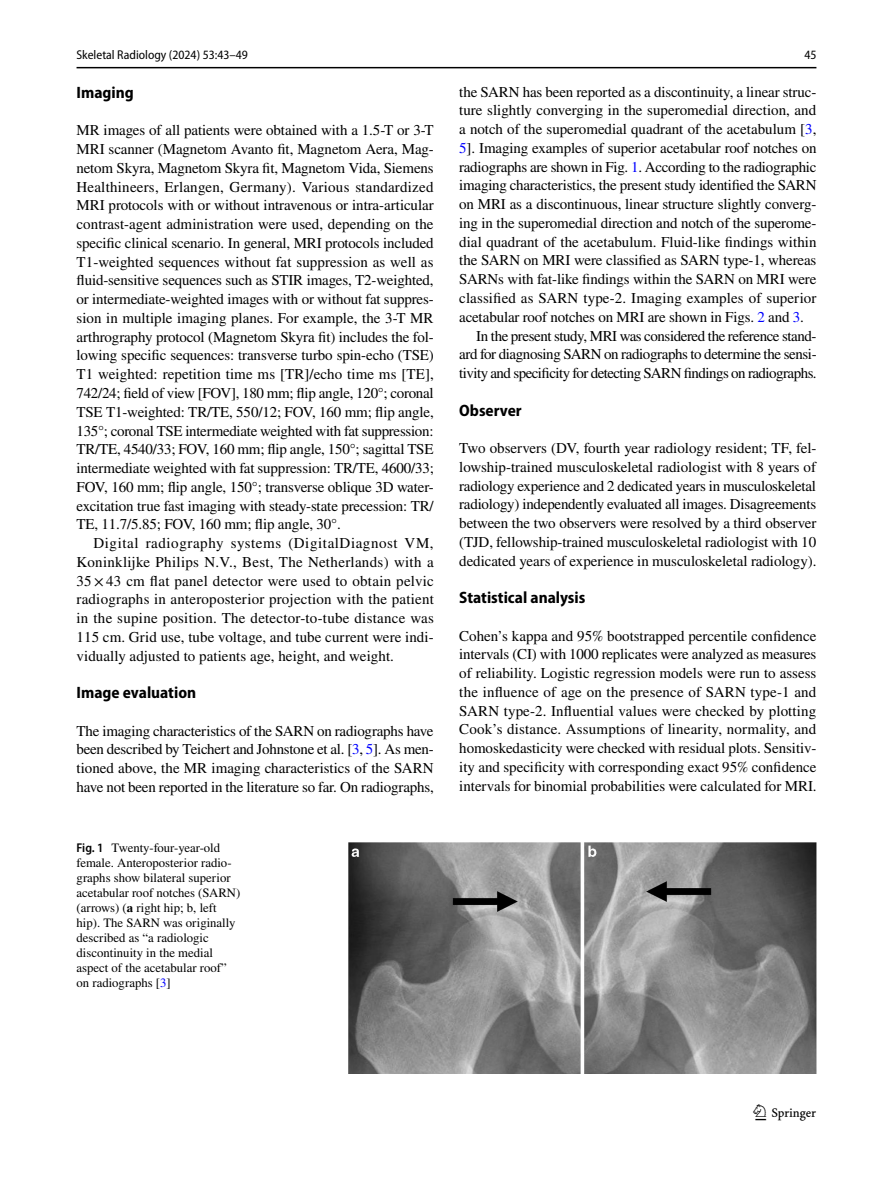
<style>
.page{position:relative;width:893px;height:1187px;background:#fff}
.page>*{position:absolute;margin:0;border:0;box-sizing:border-box;transform-origin:0 0}
.t1{font:22.5px "Springnew Regular 3";color:#000}
.t2{font:700 semi-condensed 16.5px "Myriad Pro";color:#000}
.t3{font:15px/18.8px "STIX";letter-spacing:-.01em;color:#000;text-align:justify}
.t4{font:15px "STIX";letter-spacing:-.03em;color:#000}
.t5{font:15px "STIX";letter-spacing:-.035em;color:#000}
.t6{font:12.75px/15px "STIX";color:#000}
.t7{font:semi-condensed 12.75px "Myriad Pro";color:#000}
.s1{color:#00f}
.s2{font-family:"Myriad Pro";font-weight:600;font-stretch:semi-condensed}
.s3{font-weight:700}
</style>
<div class="page">
<hr style="left:77px;top:67px;width:739px;height:1px;background:#000">
<img style="left:349px;top:842px;width:467px;height:231px">
<p class="t7" style="left:77px;top:48px;width:173px">Skeletal Radiology (2024) 53:43–49</p>
<p class="t7" style="left:804px;top:48px;width:14px">45</p>
<p class="t2" style="left:77px;top:83px;width:59px">Imaging</p>
<p class="t3" style="left:77px;top:122px;width:359px">MR images of all patients were obtained with a 1.5-T or 3-T MRI scanner (Magnetom Avanto fit, Magnetom Aera, Mag&shy;netom Skyra, Magnetom Skyra fit, Magnetom Vida, Siemens Healthineers, Erlangen, Germany). Various standardized MRI protocols with or without intravenous or intra-articular contrast-agent administration were used, depending on the specific clinical scenario. In general, MRI protocols included T1-weighted sequences without fat suppression as well as fluid-sensitive sequences such as STIR images, T2-weighted, or intermediate-weighted images with or without fat suppres&shy;sion in multiple imaging planes. For example, the 3-T MR arthrography protocol (Magnetom Skyra fit) includes the fol&shy;lowing specific sequences: transverse turbo spin-echo (TSE)<br>T1 weighted: repetition time ms [TR]/echo time ms [TE], 742/24; field of view [FOV], 180 mm; flip angle, 120°; coronal TSE T1-weighted: TR/TE, 550/12; FOV, 160 mm; flip angle, 135°; coronal TSE intermediate weighted with fat suppression:<br>TR/TE, 4540/33; FOV, 160 mm; flip angle, 150°; sagittal TSE intermediate weighted with fat suppression: TR/TE, 4600/33; FOV, 160 mm; flip angle, 150°; transverse oblique 3D water&shy;excitation true fast imaging with steady-state precession: TR/ TE, 11.7/5.85; FOV, 160 mm; flip angle, 30°.</p>
<p class="t3" style="left:77px;top:534px;width:359px;text-indent:17px">Digital radiography systems (DigitalDiagnost VM, Koninklijke Philips N.V., Best, The Netherlands) with a 35×43 cm flat panel detector were used to obtain pelvic radiographs in anteroposterior projection with the patient in the supine position. The detector-to-tube distance was 115 cm. Grid use, tube voltage, and tube current were indi&shy;vidually adjusted to patients age, height, and weight.</p>
<p class="t2" style="left:77px;top:683px;width:121px">Image evaluation</p>
<p class="t3" style="left:77px;top:722px;width:359px">The imaging characteristics of the SARN on radiographs have been described by Teichert and Johnstone et al. [<span class="s1">3</span>, <span class="s1">5</span>]. As men&shy;tioned above, the MR imaging characteristics of the SARN have not been reported in the literature so far. On radiographs,</p>
<p class="t6" style="left:77px;top:841px;width:165px"><span class="s2">Fig. 1</span> Twenty-four-year-old female. Anteroposterior radio&shy;graphs show bilateral superior acetabular roof notches (SARN) (arrows) (<span class="s3">a</span> right hip; b, left hip). The SARN was originally described as “a radiologic discontinuity in the medial aspect of the acetabular roof” on radiographs [<span class="s1">3</span>]</p>
<p class="t3" style="left:459px;top:83px;width:359px">the SARN has been reported as a discontinuity, a linear struc-</p>
<p class="t3" style="left:459px;top:102px;width:359px">ture slightly converging in the superomedial direction, and</p>
<p class="t3" style="left:459px;top:121px;width:359px">a notch of the superomedial quadrant of the acetabulum [<span class="s1">3</span>,</p>
<p class="t3" style="left:459px;top:139px;width:359px"><span class="s1">5</span>]. Imaging examples of superior acetabular roof notches on</p>
<p class="t3" style="left:459px;top:158px;width:359px">radiographs are shown in Fig. <span class="s1">1</span>. According to the radiographic</p>
<p class="t3" style="left:459px;top:177px;width:359px">imaging characteristics, the present study identified the SARN</p>
<p class="t3" style="left:459px;top:196px;width:359px">on MRI as a discontinuous, linear structure slightly converg-</p>
<p class="t3" style="left:459px;top:214px;width:359px">ing in the superomedial direction and notch of the superome-</p>
<p class="t3" style="left:459px;top:233px;width:359px">dial quadrant of the acetabulum. Fluid-like findings within</p>
<p class="t3" style="left:459px;top:252px;width:359px">the SARN on MRI were classified as SARN type-1, whereas</p>
<p class="t3" style="left:459px;top:271px;width:359px">SARNs with fat-like findings within the SARN on MRI were</p>
<p class="t3" style="left:459px;top:289px;width:359px">classified as SARN type-2. Imaging examples of superior</p>
<p class="t3" style="left:459px;top:308px;width:346px">acetabular roof notches on MRI are shown in Figs. <span class="s1">2</span> and <span class="s1">3</span>.</p>
<p class="t4" style="left:476px;top:325px;width:342px">In the present study, MRI was considered the reference stand-</p>
<p class="t4" style="left:459px;top:344px;width:359px">ard for diagnosing SARN on radiographs to determine the sensi-</p>
<p class="t5" style="left:459px;top:362px;width:359px">tivity and specificity for detecting SARN findings on radiographs.</p>
<p class="t2" style="left:459px;top:401px;width:64px">Observer</p>
<p class="t3" style="left:459px;top:439px;width:359px">Two observers (DV, fourth year radiology resident; TF, fel&shy;lowship-trained musculoskeletal radiologist with 8 years of radiology experience and 2 dedicated years in musculoskeletal radiology) independently evaluated all images. Disagreements between the two observers were resolved by a third observer (TJD, fellowship-trained musculoskeletal radiologist with 10 dedicated years of experience in musculoskeletal radiology).</p>
<p class="t2" style="left:459px;top:588px;width:128px">Statistical analysis</p>
<p class="t3" style="left:459px;top:627px;width:359px">Cohen’s kappa and 95% bootstrapped percentile confidence intervals (CI) with 1000 replicates were analyzed as measures of reliability. Logistic regression models were run to assess the influence of age on the presence of SARN type-1 and SARN type-2. Influential values were checked by plotting Cook’s distance. Assumptions of linearity, normality, and homoskedasticity were checked with residual plots. Sensitiv&shy;ity and specificity with corresponding exact 95% confidence intervals for binomial probabilities were calculated for MRI.</p>
<h1 class="t1" style="left:755px;top:1104px;width:62px">1 3</h1>
</div>
